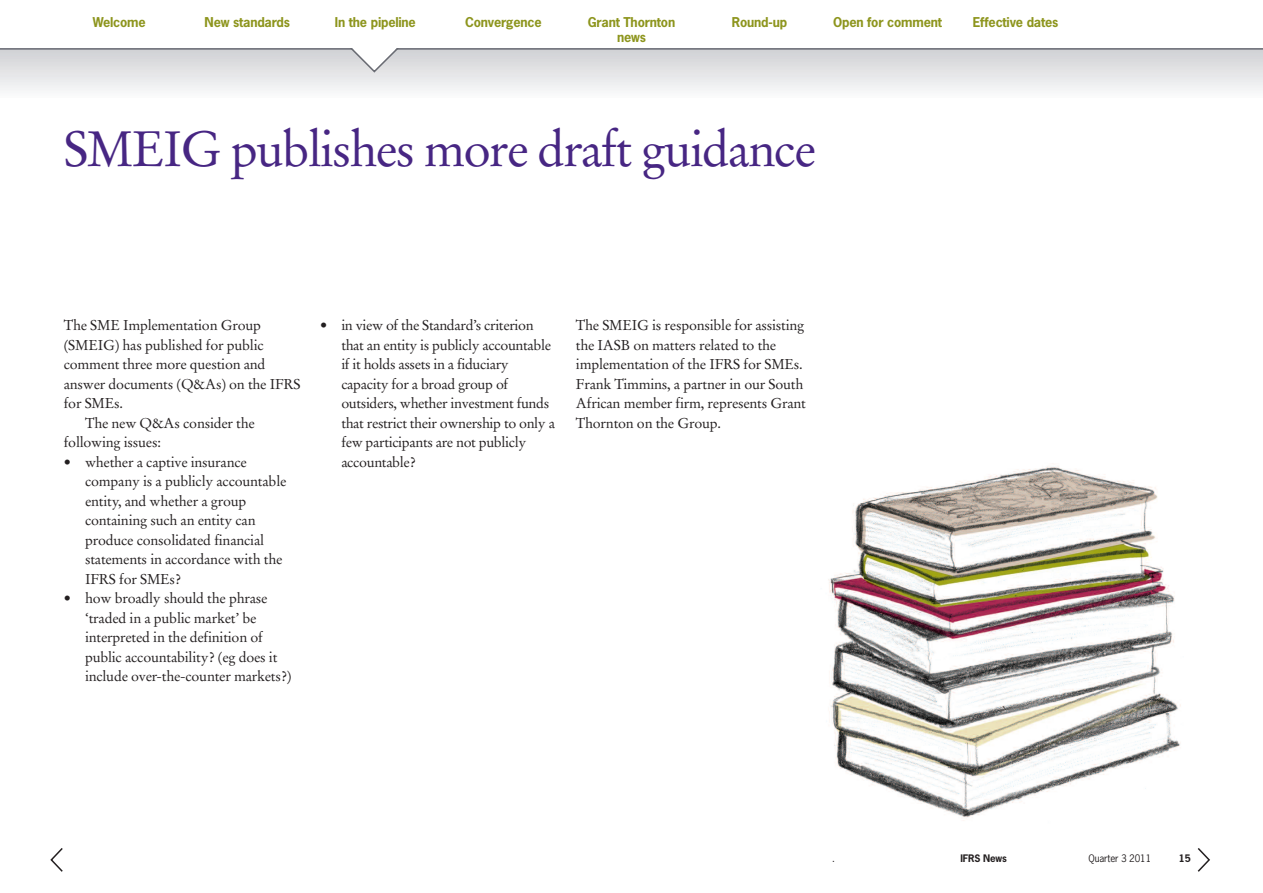
<style>
.page{position:relative;width:1263px;height:893px;background:#fff}
.page>*{position:absolute;margin:0;border:0;box-sizing:border-box;transform-origin:0 0}
.t1{font:49.5px "Stempel Garamond";letter-spacing:-.035em;color:#472683}
.t2{font:14.25px/19.5px "Stempel Garamond";letter-spacing:-.015em;color:#231f20}
.t3{font:700 12.75px/15px "News Gothic";letter-spacing:-.015em;color:#8d951d;text-align:center}
.t4{font:9.75px "News Gothic";letter-spacing:-.015em;color:#231f20}
.t5{font:700 9.75px "News Gothic";letter-spacing:-.015em;color:#231f20}
</style>
<div class="page">
<svg style="left:1197px;top:848px;width:13px;height:24px"></svg>
<svg style="left:50px;top:848px;width:13px;height:24px"></svg>
<div style="left:0;top:49px;width:1263px;height:49px;background:linear-gradient(to bottom,#d0d0d4,#fbfbfc)"></div>
<hr style="left:0;top:48px;width:1263px;height:2px;background:#696b73">
<svg style="left:348px;top:48px;width:53px;height:25px"></svg>
<img style="left:828px;top:466px;width:353px;height:355px">
<p class="t3" style="left:93px;top:15px;width:54px">Welcome</p>
<p class="t3" style="left:205px;top:15px;width:87px">New standards</p>
<p class="t3" style="left:335px;top:15px;width:82px">In the pipeline</p>
<p class="t3" style="left:465px;top:15px;width:78px">Convergence</p>
<p class="t3" style="left:588px;top:15px;width:89px">Grant Thornton news</p>
<p class="t3" style="left:732px;top:15px;width:57px">Round-up</p>
<p class="t3" style="left:833px;top:15px;width:110px">Open for comment</p>
<p class="t3" style="left:973px;top:15px;width:87px">Effective dates</p>
<h1 class="t1" style="left:64px;top:128px;width:754px">SMEIG publishes more draft guidance</h1>
<p class="t2" style="left:64px;top:317px;width:199px">The SME Implementation Group</p>
<p class="t2" style="left:64px;top:336px;width:201px">(SMEIG) has published for public</p>
<p class="t2" style="left:64px;top:356px;width:203px">comment three more question and</p>
<p class="t2" style="left:64px;top:375px;width:238px">answer documents (Q&amp;As) on the IFRS</p>
<p class="t2" style="left:64px;top:395px;width:61px">for SMEs.</p>
<p class="t2" style="left:85px;top:414px;width:171px">The new Q&amp;As consider the</p>
<p class="t2" style="left:64px;top:434px;width:99px">following issues:</p>
<p class="t2" style="left:85px;top:453px;width:203px;text-indent:-21px">• whether a captive insurance company is a publicly accountable entity, and whether a group containing such an entity can produce consolidated financial statements in accordance with the<br>IFRS for SMEs?</p>
<p class="t2" style="left:85px;top:590px;width:208px;text-indent:-21px">• how broadly should the phrase ‘traded in a public market’ be interpreted in the definition of public accountability? (eg does it include over-the-counter markets?)</p>
<p class="t2" style="left:341px;top:317px;width:215px;text-indent:-21px">• in view of the Standard’s criterion that an entity is publicly accountable if it holds assets in a fiduciary capacity for a broad group of outsiders, whether investment funds that restrict their ownership to only a few participants are not publicly accountable?</p>
<p class="t2" style="left:576px;top:317px;width:232px">The SMEIG is responsible for assisting the IASB on matters related to the implementation of the IFRS for SMEs.<br>Frank Timmins, a partner in our South African member firm, represents Grant Thornton on the Group.</p>
<p class="t4" style="left:832px;top:853px;width:4px">.</p>
<p class="t5" style="left:960px;top:853px;width:48px">IFRS News</p>
<p class="t4" style="left:1088px;top:853px;width:64px">Quarter 3 2011</p>
<p class="t5" style="left:1179px;top:853px;width:13px">15</p>
</div>
